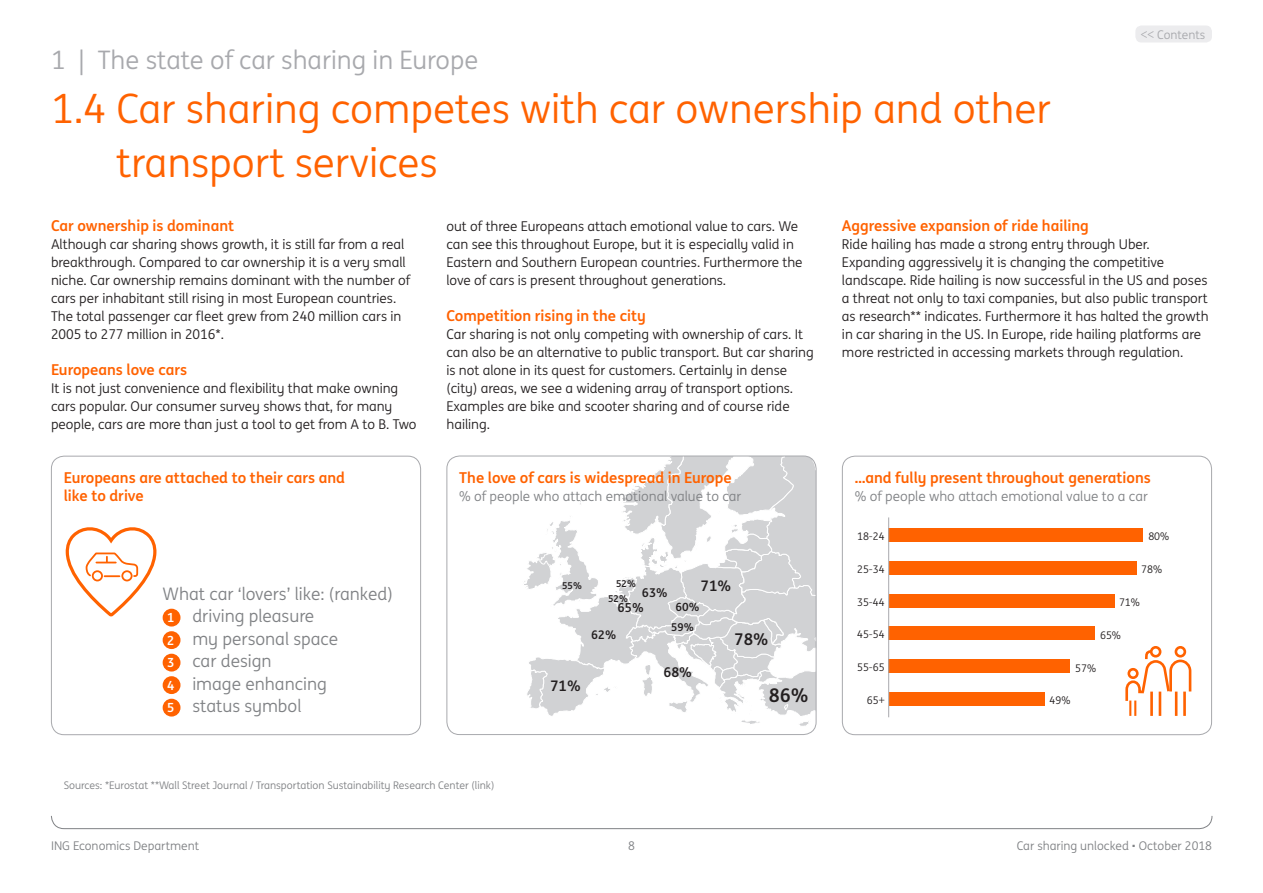
<style>
.page{position:relative;width:1263px;height:893px;background:#fff}
.page>*{position:absolute;margin:0;border:0;box-sizing:border-box;transform-origin:0 0}
.t1{font:40.5px/54px "ING Me";color:#ff6200}
.t2{font:25.5px "ING Me";color:#a8a9ad}
.t3{font:700 18.9px "ING Me";color:#231f20}
.t4{font:17.25px/22.5px "ING Me";color:#808285}
.t5{font:700 16.2px "ING Me";color:#231f20}
.t6{font:700 15px/18px "ING Me";color:#ff6200}
.t7{font:700 14.55px "ING Me";color:#231f20}
.t8{font:13.5px/18px "ING Me";color:#231f20}
.t9{font:13.5px "ING Me";color:#808285}
.t10{font:700 13.5px "ING Me";color:#231f20}
.t11{font:700 12.6px/22.5px "ING Me";color:#fff;text-align:justify}
.t12{font:700 12.45px "ING Me";color:#231f20}
.t13{font:700 12.15px "ING Me";color:#231f20}
.t14{font:12px "ING Me";color:#808285}
.t15{font:12px "ING Me";color:#a8a9ad}
.t16{font:700 11.85px "ING Me";color:#231f20}
.t17{font:700 11.4px "ING Me";color:#231f20}
.t18{font:700 10.8px "ING Me";color:#231f20}
.t19{font:10.5px "ING Me";color:#808285}
.t20{font:10.5px "ING Me";color:#231f20}
.t21{font:700 9.45px "ING Me";color:#231f20}
</style>
<div class="page">
<svg style="left:51px;top:815px;width:1162px;height:14px"></svg>
<div style="left:889px;top:529px;width:254px;height:13px;background:#ff6200"></div>
<div style="left:889px;top:561px;width:247px;height:14px;background:#ff6200"></div>
<div style="left:889px;top:594px;width:225px;height:13px;background:#ff6200"></div>
<div style="left:889px;top:627px;width:206px;height:13px;background:#ff6200"></div>
<div style="left:889px;top:660px;width:181px;height:13px;background:#ff6200"></div>
<div style="left:889px;top:692px;width:155px;height:13px;background:#ff6200"></div>
<hr style="left:888px;top:517px;width:1px;height:200px;background:#a8a9ad">
<div style="left:842px;top:456px;width:370px;height:279px;border:1px solid #a8a9ad;border-radius:13px"></div>
<div style="left:51px;top:456px;width:370px;height:279px;border:1px solid #a8a9ad;border-radius:13px"></div>
<svg style="left:447px;top:456px;width:8px;height:8px"></svg>
<svg style="left:524px;top:456px;width:292px;height:271px"></svg>
<div style="left:446px;top:456px;width:370px;height:279px;border:1px solid #a8a9ad;border-radius:13px"></div>
<svg style="left:67px;top:527px;width:90px;height:90px"></svg>
<div style="left:163px;top:609px;width:17px;height:17px;background:#ff6200;border-radius:50%"></div>
<div style="left:163px;top:631px;width:17px;height:18px;background:#ff6200;border-radius:50%"></div>
<div style="left:163px;top:654px;width:17px;height:17px;background:#ff6200;border-radius:50%"></div>
<div style="left:163px;top:676px;width:17px;height:18px;background:#ff6200;border-radius:50%"></div>
<div style="left:163px;top:699px;width:17px;height:17px;background:#ff6200;border-radius:50%"></div>
<div style="left:1174px;top:646px;width:12px;height:11px;border:3px solid #ff6200;border-radius:50%"></div>
<div style="left:1150px;top:646px;width:11px;height:11px;border:3px solid #ff6200;border-radius:50%"></div>
<svg style="left:1125px;top:648px;width:67px;height:68px"></svg>
<hr style="left:1175px;top:692px;width:2px;height:24px;background:#ff6200">
<hr style="left:1183px;top:692px;width:3px;height:24px;background:#ff6200">
<div style="left:1135px;top:26px;width:77px;height:17px;background:#ececee;border-radius:6px"></div>
<p class="t15" style="left:1141px;top:26px;width:66px">&lt;&lt; Contents</p>
<h2 class="t2" style="left:51px;top:42px;width:429px">1 | The state of car sharing in Europe</h2>
<h1 class="t1" style="left:117px;top:80px;width:936px;text-indent:-65px">1.4 Car sharing competes with car ownership and other transport services</h1>
<p class="t6" style="left:51px;top:216px;width:185px">Car ownership is dominant</p>
<p class="t8" style="left:51px;top:235px;width:361px">Although car sharing shows growth, it is still far from a real breakthrough. Compared to car ownership it is a very small niche. Car ownership remains dominant with the number of cars per inhabitant still rising in most European countries.<br>The total passenger car fleet grew from 240 million cars in 2005 to 277 million in 2016*.</p>
<p class="t6" style="left:51px;top:360px;width:138px">Europeans love cars</p>
<p class="t8" style="left:51px;top:379px;width:367px">It is not just convenience and flexibility that make owning cars popular. Our consumer survey shows that, for many people, cars are more than just a tool to get from A to B. Two</p>
<p class="t6" style="left:842px;top:216px;width:248px">Aggressive expansion of ride hailing</p>
<p class="t8" style="left:842px;top:235px;width:368px">Ride hailing has made a strong entry through Uber.<br>Expanding aggressively it is changing the competitive landscape. Ride hailing is now successful in the US and poses a threat not only to taxi companies, but also public transport as research** indicates. Furthermore it has halted the growth in car sharing in the US. In Europe, ride hailing platforms are more restricted in accessing markets through regulation.</p>
<p class="t8" style="left:446px;top:217px;width:358px">out of three Europeans attach emotional value to cars. We can see this throughout Europe, but it is especially valid in Eastern and Southern European countries. Furthermore the love of cars is present throughout generations.</p>
<p class="t6" style="left:446px;top:306px;width:201px">Competition rising in the city</p>
<p class="t8" style="left:446px;top:325px;width:369px">Car sharing is not only competing with ownership of cars. It can also be an alternative to public transport. But car sharing is not alone in its quest for customers. Certainly in dense (city) areas, we see a widening array of transport options.<br>Examples are bike and scooter sharing and of course ride hailing.</p>
<p class="t6" style="left:64px;top:468px;width:283px">Europeans are attached to their cars and like to drive</p>
<p class="t6" style="left:459px;top:468px;width:274px">The love of cars is widespread in Europe</p>
<p class="t9" style="left:459px;top:487px;width:284px">% of people who attach emotional value to car</p>
<p class="t4" style="left:192px;top:581px;width:202px;text-indent:-30px">What car ‘lovers’ like: (ranked) driving pleasure<br>my personal space<br>car design<br>image enhancing<br>status symbol</p>
<p class="t11" style="left:167px;top:606px;width:9px">1<br>2<br>3<br>4<br>5</p>
<p class="t19" style="left:64px;top:778px;width:432px">Sources: *Eurostat **Wall Street Journal / Transportation Sustainability Research Center (link)</p>
<p class="t21" style="left:562px;top:578px;width:21px">55%</p>
<p class="t7" style="left:550px;top:674px;width:32px">71%</p>
<p class="t21" style="left:616px;top:576px;width:21px">52%</p>
<p class="t7" style="left:701px;top:574px;width:32px">71%</p>
<p class="t21" style="left:608px;top:591px;width:21px">52%</p>
<p class="t13" style="left:642px;top:583px;width:27px">63%</p>
<p class="t12" style="left:618px;top:598px;width:28px">65%</p>
<p class="t17" style="left:676px;top:597px;width:25px">60%</p>
<p class="t16" style="left:591px;top:625px;width:27px">62%</p>
<p class="t18" style="left:671px;top:618px;width:24px">59%</p>
<p class="t10" style="left:663px;top:661px;width:30px">68%</p>
<p class="t5" style="left:734px;top:626px;width:36px">78%</p>
<h3 class="t3" style="left:769px;top:680px;width:41px">86%</h3>
<p class="t6" style="left:855px;top:468px;width:298px">…and fully present throughout generations</p>
<p class="t9" style="left:855px;top:487px;width:295px">% of people who attach emotional value to a car</p>
<p class="t20" style="left:857px;top:529px;width:29px">18-24</p>
<p class="t20" style="left:1148px;top:529px;width:22px">80%</p>
<p class="t20" style="left:1141px;top:562px;width:22px">78%</p>
<p class="t20" style="left:1119px;top:594px;width:22px">71%</p>
<p class="t20" style="left:1100px;top:627px;width:22px">65%</p>
<p class="t20" style="left:1075px;top:660px;width:22px">57%</p>
<p class="t20" style="left:1049px;top:693px;width:22px">49%</p>
<p class="t20" style="left:857px;top:562px;width:29px">25-34</p>
<p class="t20" style="left:857px;top:594px;width:29px">35-44</p>
<p class="t20" style="left:857px;top:627px;width:29px">45-54</p>
<p class="t20" style="left:857px;top:660px;width:29px">55-65</p>
<p class="t20" style="left:867px;top:693px;width:19px">65+</p>
<p class="t14" style="left:51px;top:837px;width:150px">ING Economics Department</p>
<p class="t14" style="left:628px;top:837px;width:8px">8</p>
<p class="t14" style="left:1017px;top:837px;width:197px">Car sharing unlocked • October 2018</p>
</div>
